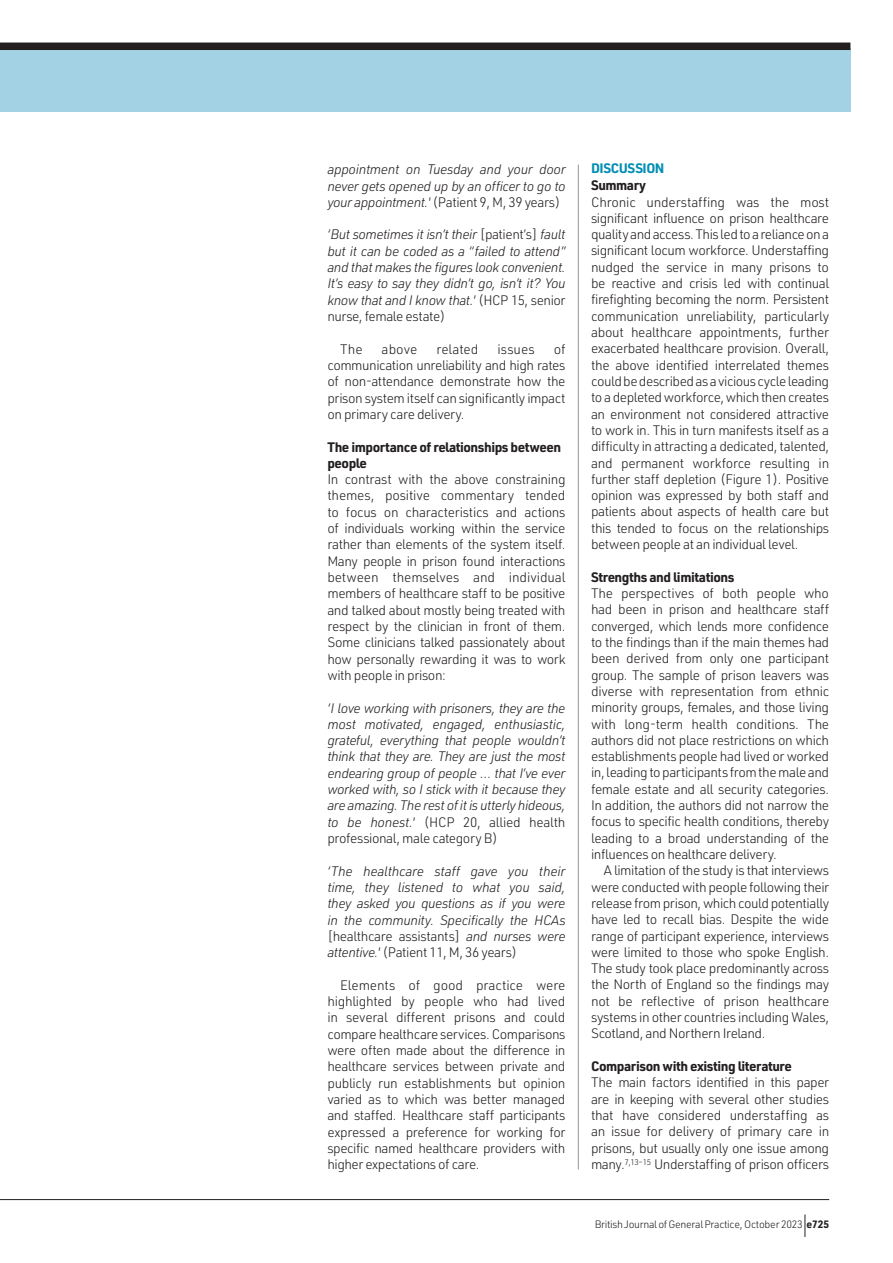
<style>
.page{position:relative;width:893px;height:1263px;background:#fff}
.page>*{position:absolute;margin:0;border:0;box-sizing:border-box;transform-origin:0 0}
.t1{font:300 13.5px/16.4px "URWDIN";letter-spacing:-.035em;color:#231f20;text-align:justify}
.t2{font:italic 300 13.5px/16.4px "URWDIN";letter-spacing:-.035em;color:#231f20;text-align:justify}
.t3{font:700 13.5px/16.4px "URWDIN";letter-spacing:-.035em;color:#231f20}
.t4{font:700 13.5px "URWDIN";letter-spacing:-.035em;color:#008fb3}
.t5{font:300 13.5px "URWDIN";letter-spacing:-.005em;color:#231f20}
.t6{font:300 10.5px "URWDIN";letter-spacing:-.025em;color:#231f20}
.s1{font-style:normal}
.s2{font-weight:700}
</style>
<div class="page">
<div style="left:0;top:48px;width:850px;height:64px;background:#a2d2e3"></div>
<div style="left:0;top:43px;width:850px;height:7px;background:#231f20"></div>
<hr style="left:578px;top:165px;width:1px;height:1004px;background:#939598">
<hr style="left:0;top:1199px;width:829px;height:1px;background:#231f20">
<svg style="left:805px;top:1214px;width:1px;height:23px"></svg>
<p class="t2" style="left:327px;top:161px;width:240px">appointment on Tuesday and your door never gets opened up by an officer to go to your appointment.' <span class="s1">(Patient 9, M, 39 years)</span></p>
<p class="t2" style="left:327px;top:226px;width:240px">‘ But sometimes it isn’t their <span class="s1">[patient’s]</span> fault but it can be coded as a “ failed to attend ” and that makes the figures look convenient.<br>It’s easy to say they didn’t go, isn’t it? You know that and I know that.' <span class="s1">(HCP 15, senior nurse, female estate)</span></p>
<p class="t1" style="left:340px;top:340px;width:24px">The</p>
<p class="t1" style="left:382px;top:340px;width:37px">above</p>
<p class="t5" style="left:436px;top:340px;width:44px">related</p>
<p class="t1" style="left:497px;top:340px;width:39px">issues</p>
<p class="t1" style="left:327px;top:340px;width:240px;text-indent:226px">of communication unreliability and high rates of non-attendance demonstrate how the prison system itself can significantly impact on primary care delivery.</p>
<p class="t3" style="left:327px;top:438px;width:235px">The importance of relationships between people</p>
<p class="t1" style="left:327px;top:471px;width:240px">In contrast with the above constraining themes, positive commentary tended to focus on characteristics and actions of individuals working within the service rather than elements of the system itself.<br>Many people in prison found interactions between themselves and individual members of healthcare staff to be positive and talked about mostly being treated with respect by the clinician in front of them.<br>Some clinicians talked passionately about how personally rewarding it was to work with people in prison:</p>
<p class="t2" style="left:327px;top:699px;width:240px">‘ I love working with prisoners, they are the most motivated, engaged, enthusiastic, grateful, everything that people wouldn’t think that they are. They are just the most endearing group of people … that I’ve ever worked with, so I stick with it because they are amazing. The rest of it is utterly hideous, to be honest.' <span class="s1">(HCP 20, allied health professional, male category B)</span></p>
<p class="t2" style="left:327px;top:862px;width:240px">‘ The healthcare staff gave you their time, they listened to what you said, they asked you questions as if you were in the community. Specifically the HCAs <span class="s1">[healthcare assistants]</span> and nurses were attentive.' <span class="s1">(Patient 11, M, 36 years)</span></p>
<p class="t1" style="left:327px;top:976px;width:240px;text-indent:13px">Elements of good practice were highlighted by people who had lived in several different prisons and could compare healthcare services. Comparisons were often made about the difference in healthcare services between private and publicly run establishments but opinion varied as to which was better managed and staffed. Healthcare staff participants expressed a preference for working for specific named healthcare providers with higher expectations of care.</p>
<p class="t4" style="left:591px;top:158px;width:75px">DISCUSSION</p>
<p class="t3" style="left:591px;top:177px;width:57px">Summary</p>
<p class="t1" style="left:591px;top:193px;width:240px">Chronic understaffing was the most significant influence on prison healthcare quality and access. This led to a reliance on a significant locum workforce. Understaffing nudged the service in many prisons to be reactive and crisis led with continual firefighting becoming the norm. Persistent communication unreliability, particularly about healthcare appointments, further exacerbated healthcare provision. Overall, the above identified interrelated themes could be described as a vicious cycle leading to a depleted workforce, which then creates an environment not considered attractive to work in. This in turn manifests itself as a difficulty in attracting a dedicated, talented, and permanent workforce resulting in further staff depletion (Figure 1). Positive opinion was expressed by both staff and patients about aspects of health care but this tended to focus on the relationships between people at an individual level.</p>
<p class="t3" style="left:591px;top:568px;width:145px">Strengths and limitations</p>
<p class="t1" style="left:591px;top:585px;width:240px">The perspectives of both people who had been in prison and healthcare staff converged, which lends more confidence to the findings than if the main themes had been derived from only one participant group. The sample of prison leavers was diverse with representation from ethnic minority groups, females, and those living with long-term health conditions. The authors did not place restrictions on which establishments people had lived or worked in, leading to participants from the male and female estate and all security categories.<br>In addition, the authors did not narrow the focus to specific health conditions, thereby leading to a broad understanding of the influences on healthcare delivery.</p>
<p class="t1" style="left:591px;top:862px;width:240px;text-indent:13px">A limitation of the study is that interviews were conducted with people following their release from prison, which could potentially have led to recall bias. Despite the wide range of participant experience, interviews were limited to those who spoke English.<br>The study took place predominantly across the North of England so the findings may not be reflective of prison healthcare systems in other countries including Wales, Scotland, and Northern Ireland.</p>
<p class="t3" style="left:591px;top:1057px;width:202px">Comparison with existing literature</p>
<p class="t1" style="left:591px;top:1074px;width:240px">The main factors identified in this paper are in keeping with several other studies that have considered understaffing as an issue for delivery of primary care in prisons, but usually only one issue among many.<sup>7,13–15</sup> Understaffing of prison officers</p>
<p class="t6" style="left:595px;top:1217px;width:236px">BritishJournalofGeneralPractice, October 2023 <span class="s2">e725</span></p>
</div>
